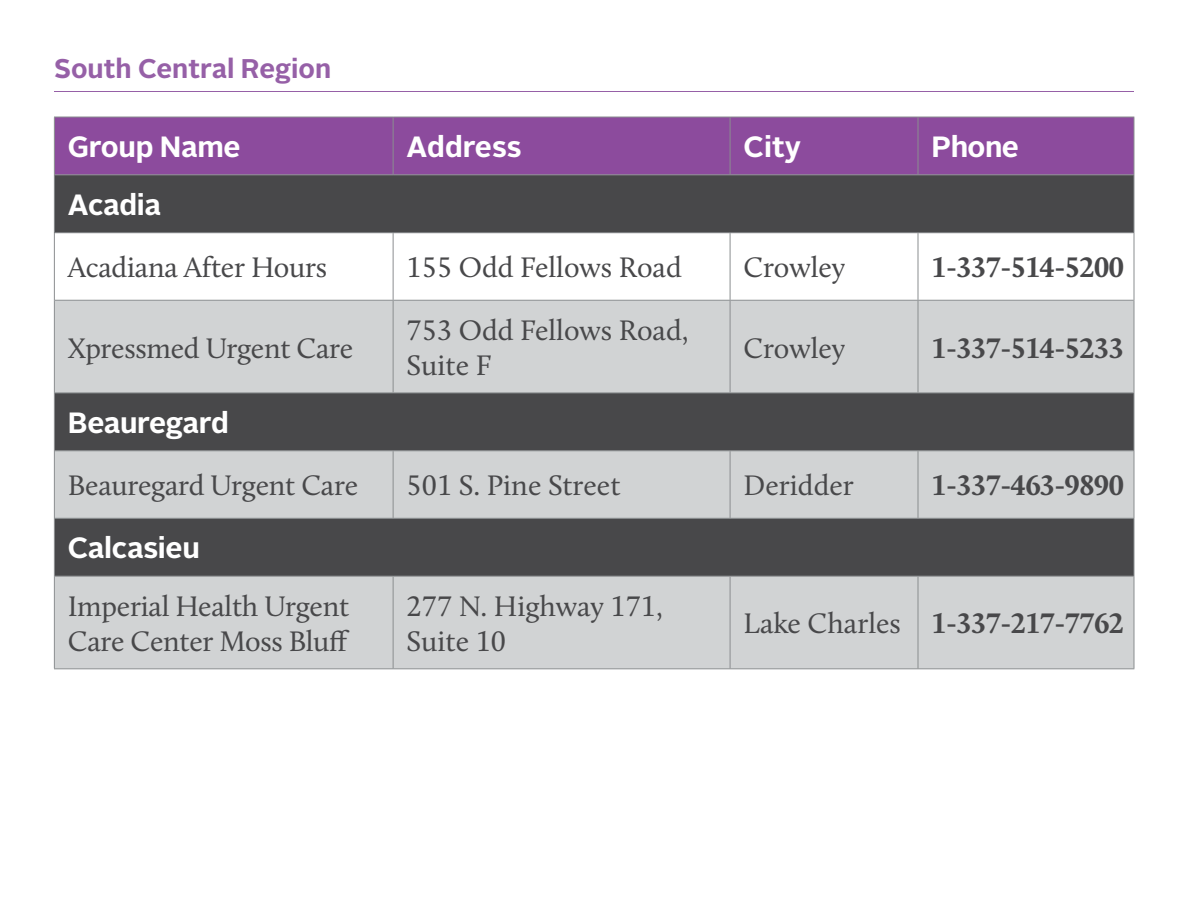
<style>
.page{position:relative;width:1188px;height:918px;background:#fff}
.page>*{position:absolute;margin:0;border:0;box-sizing:border-box;transform-origin:0 0}
.t1{font:29.4px/35.1px "Calluna";letter-spacing:-.01em;color:#48484a}
.t2{font:700 29.4px "Calluna";letter-spacing:-.02em;color:#48484a}
.t3{font:700 29.4px "Alright Sans";letter-spacing:-.01em;color:#fff}
.t4{font:700 27px "Alright Sans";color:#9660a7}
.s1{font-weight:400}
</style>
<div class="page">
<hr style="left:54px;top:91px;width:1080px;height:1px;background:#9660a7">
<div style="left:55px;top:118px;width:1078px;height:56px;background:#8c4b9d"></div>
<div style="left:54px;top:175px;width:1080px;height:58px;background:#48484a"></div>
<div style="left:55px;top:301px;width:1078px;height:367px;background:#d1d3d4"></div>
<svg style="left:55px;top:393px;width:1078px;height:183px;background:#7a7b7d"></svg>
<hr style="left:1133px;top:175px;width:2px;height:58px;background:#8b8e90">
<hr style="left:1133px;top:393px;width:2px;height:58px;background:#8b8e90">
<hr style="left:1133px;top:518px;width:2px;height:58px;background:#8b8e90">
<hr style="left:54px;top:116px;width:339px;height:2px;background:#8b8e90">
<hr style="left:393px;top:116px;width:337px;height:2px;background:#8b8e90">
<hr style="left:730px;top:116px;width:188px;height:2px;background:#8b8e90">
<hr style="left:918px;top:116px;width:216px;height:2px;background:#8b8e90">
<hr style="left:55px;top:174px;width:338px;height:1px;background:#8b8e90">
<hr style="left:393px;top:174px;width:337px;height:1px;background:#8b8e90">
<hr style="left:730px;top:174px;width:188px;height:1px;background:#8b8e90">
<hr style="left:918px;top:174px;width:216px;height:1px;background:#8b8e90">
<hr style="left:55px;top:232px;width:338px;height:1px;background:#8b8e90">
<hr style="left:393px;top:232px;width:337px;height:1px;background:#8b8e90">
<hr style="left:730px;top:232px;width:188px;height:1px;background:#8b8e90">
<hr style="left:918px;top:232px;width:216px;height:1px;background:#8b8e90">
<hr style="left:55px;top:300px;width:338px;height:1px;background:#8b8e90">
<hr style="left:393px;top:300px;width:337px;height:1px;background:#8b8e90">
<hr style="left:730px;top:300px;width:188px;height:1px;background:#8b8e90">
<hr style="left:918px;top:300px;width:216px;height:1px;background:#8b8e90">
<hr style="left:55px;top:392px;width:338px;height:1px;background:#8b8e90">
<hr style="left:393px;top:392px;width:337px;height:1px;background:#8b8e90">
<hr style="left:730px;top:392px;width:188px;height:1px;background:#8b8e90">
<hr style="left:918px;top:392px;width:216px;height:1px;background:#8b8e90">
<hr style="left:55px;top:450px;width:338px;height:1px;background:#8b8e90">
<hr style="left:393px;top:450px;width:337px;height:1px;background:#8b8e90">
<hr style="left:730px;top:450px;width:188px;height:1px;background:#8b8e90">
<hr style="left:918px;top:450px;width:216px;height:1px;background:#8b8e90">
<hr style="left:55px;top:518px;width:338px;height:1px;background:#8b8e90">
<hr style="left:393px;top:518px;width:337px;height:1px;background:#8b8e90">
<hr style="left:730px;top:518px;width:188px;height:1px;background:#8b8e90">
<hr style="left:918px;top:518px;width:216px;height:1px;background:#8b8e90">
<hr style="left:55px;top:576px;width:338px;height:1px;background:#8b8e90">
<hr style="left:393px;top:576px;width:337px;height:1px;background:#8b8e90">
<hr style="left:730px;top:576px;width:188px;height:1px;background:#8b8e90">
<hr style="left:918px;top:576px;width:216px;height:1px;background:#8b8e90">
<hr style="left:54px;top:668px;width:339px;height:1px;background:#8b8e90">
<hr style="left:393px;top:668px;width:337px;height:1px;background:#8b8e90">
<hr style="left:730px;top:668px;width:188px;height:1px;background:#8b8e90">
<hr style="left:918px;top:668px;width:216px;height:1px;background:#8b8e90">
<hr style="left:54px;top:117px;width:1px;height:58px;background:#8b8e90">
<hr style="left:393px;top:117px;width:1px;height:57px;background:#8b8e90">
<hr style="left:730px;top:117px;width:1px;height:57px;background:#8b8e90">
<hr style="left:917px;top:117px;width:2px;height:57px;background:#8b8e90">
<hr style="left:1133px;top:117px;width:2px;height:58px;background:#8b8e90">
<hr style="left:54px;top:175px;width:1px;height:58px;background:#8b8e90">
<hr style="left:54px;top:233px;width:1px;height:67px;background:#8b8e90">
<hr style="left:393px;top:233px;width:1px;height:67px;background:#8b8e90">
<hr style="left:730px;top:233px;width:1px;height:67px;background:#8b8e90">
<hr style="left:917px;top:233px;width:2px;height:67px;background:#8b8e90">
<hr style="left:1133px;top:233px;width:2px;height:67px;background:#8b8e90">
<hr style="left:54px;top:300px;width:1px;height:93px;background:#8b8e90">
<hr style="left:393px;top:301px;width:1px;height:92px;background:#8b8e90">
<hr style="left:730px;top:301px;width:1px;height:92px;background:#8b8e90">
<hr style="left:917px;top:301px;width:2px;height:92px;background:#8b8e90">
<hr style="left:1133px;top:300px;width:2px;height:93px;background:#8b8e90">
<hr style="left:54px;top:393px;width:1px;height:58px;background:#8b8e90">
<hr style="left:54px;top:451px;width:1px;height:67px;background:#8b8e90">
<hr style="left:393px;top:451px;width:1px;height:67px;background:#8b8e90">
<hr style="left:730px;top:451px;width:1px;height:67px;background:#8b8e90">
<hr style="left:917px;top:451px;width:2px;height:67px;background:#8b8e90">
<hr style="left:1133px;top:451px;width:2px;height:67px;background:#8b8e90">
<hr style="left:54px;top:518px;width:1px;height:58px;background:#8b8e90">
<hr style="left:54px;top:576px;width:1px;height:92px;background:#8b8e90">
<hr style="left:393px;top:577px;width:1px;height:91px;background:#8b8e90">
<hr style="left:730px;top:577px;width:1px;height:91px;background:#8b8e90">
<hr style="left:917px;top:577px;width:2px;height:91px;background:#8b8e90">
<hr style="left:1133px;top:576px;width:2px;height:92px;background:#8b8e90">
<p class="t4" style="left:54px;top:49px;width:279px">South Central Region</p>
<p class="t3" style="left:68px;top:126px;width:174px">Group Name</p>
<p class="t3" style="left:407px;top:126px;width:117px">Address</p>
<p class="t3" style="left:744px;top:126px;width:59px">City</p>
<p class="t3" style="left:932px;top:126px;width:89px">Phone</p>
<p class="t3" style="left:68px;top:184px;width:95px">Acadia</p>
<p class="t1" style="left:68px;top:250px;width:261px">Acadiana After Hours</p>
<p class="t1" style="left:407px;top:250px;width:277px">155 Odd Fellows Road</p>
<p class="t1" style="left:744px;top:250px;width:103px">Crowley</p>
<p class="t2" style="left:932px;top:249px;width:194px">1-337-514-5200</p>
<p class="t1" style="left:68px;top:330px;width:287px">Xpressmed Urgent Care</p>
<p class="t1" style="left:407px;top:312px;width:284px">753 Odd Fellows Road,<br>Suite F</p>
<p class="t1" style="left:744px;top:330px;width:103px">Crowley</p>
<p class="t2" style="left:932px;top:329px;width:194px">1-337-514-5233</p>
<p class="t3" style="left:68px;top:402px;width:162px">Beauregard</p>
<p class="t1" style="left:68px;top:468px;width:292px">Beauregard Urgent Care</p>
<p class="t1" style="left:407px;top:468px;width:215px">501 S. Pine Street</p>
<p class="t1" style="left:744px;top:468px;width:112px">Deridder</p>
<p class="t2" style="left:932px;top:467px;width:194px">1-337-463-9890</p>
<p class="t3" style="left:68px;top:527px;width:134px">Calcasieu</p>
<p class="t1" style="left:68px;top:588px;width:283px">Imperial Health Urgent<br>Care Center Moss Bluff</p>
<p class="t1" style="left:407px;top:588px;width:258px">277 N. Highway 171,<br>Suite 10</p>
<p class="t2" style="left:744px;top:605px;width:382px"><span class="s1">Lake Charles</span> 1-337-217-7762</p>
</div>
